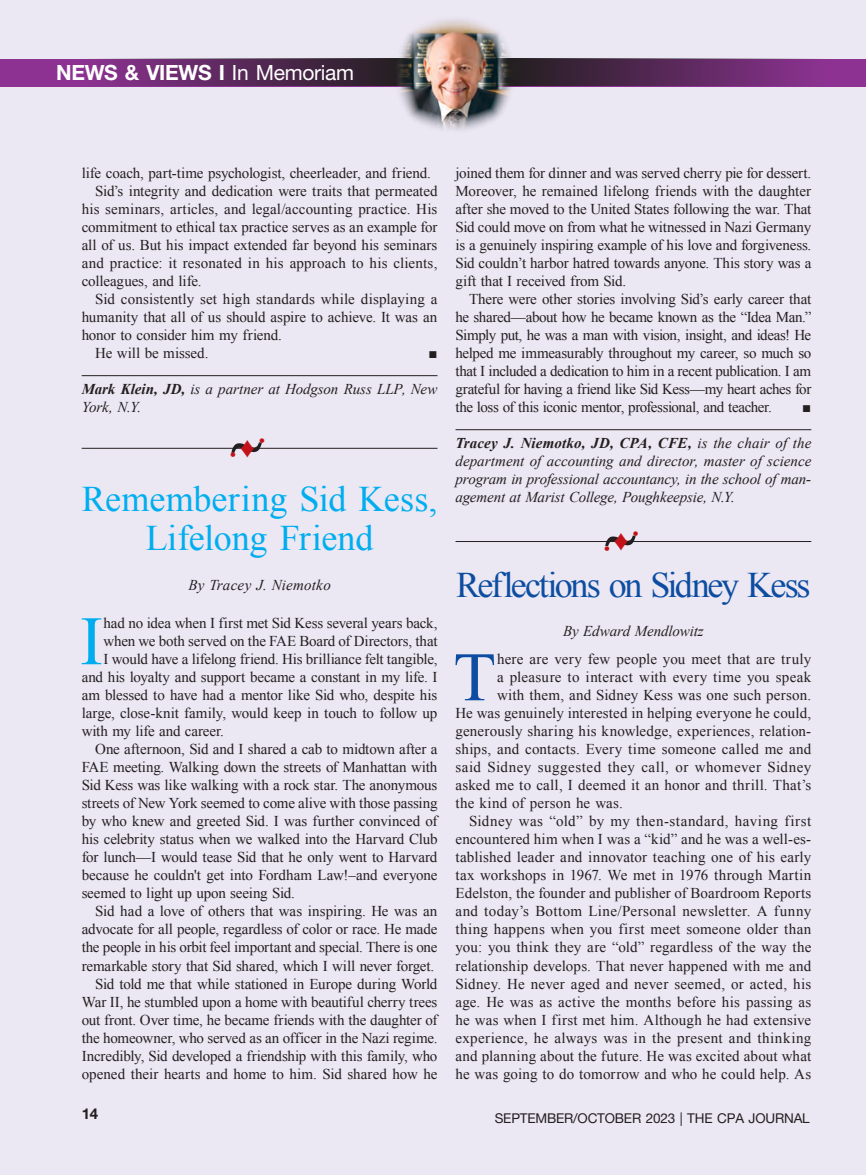
<style>
.page{position:relative;width:866px;height:1175px;background:#fff}
.page>*{position:absolute;margin:0;border:0;box-sizing:border-box;transform-origin:0 0}
.t1{font:69.3px "Times New Roman";color:#00aeef}
.t2{font:69.3px "Times New Roman";color:#0d4da1}
.t3{font:52.5px "Helvetica";color:#231f20}
.t4{font:36px/39px "Times New Roman";letter-spacing:-.005em;color:#00aeef;text-align:center}
.t5{font:36px "Times New Roman";letter-spacing:-.065em;color:#0d4da1}
.t6{font:36px "Helvetica";color:#c4121a}
.t7{font:700 21px "Helvetica Neue LT Std";letter-spacing:-.015em;color:#fff}
.t8{font:15px/18px "Times New Roman";color:#231f20;text-align:justify}
.t9{font:italic 15px/18px "Times New Roman";letter-spacing:-.01em;color:#231f20}
.t10{font:15px "Times New Roman";letter-spacing:.025em;color:#231f20}
.t11{font:15px "Times New Roman";letter-spacing:.02em;color:#231f20}
.t12{font:15px "Times New Roman";letter-spacing:.03em;color:#231f20}
.t13{font:italic 15px "Times New Roman";letter-spacing:.015em;color:#231f20}
.t14{font:700 15px "Helvetica Neue LT Std";color:#231f20}
.t15{font:13.5px "Helvetica Neue LT Std";letter-spacing:-.015em;color:#231f20}
.s1{font-weight:400}
.s2{font-weight:700}
.s3{font-family:"Times New Roman";font-size:28.5px;color:#c4121a}
</style>
<div class="page">
<div style="left:0;top:0;width:865px;height:1174px;background:#ebe7f3"></div>
<svg style="left:531px;top:58px;width:334px;height:28px;background:#622d64"></svg>
<svg style="left:0;top:58px;width:378px;height:28px;background:#692f6b"></svg>
<img style="left:378px;top:19px;width:153px;height:111px">
<hr style="left:82px;top:375px;width:355px;height:1px;background:#231f20">
<hr style="left:455px;top:429px;width:356px;height:1px;background:#231f20">
<hr style="left:455px;top:541px;width:356px;height:1px;background:#231f20">
<hr style="left:82px;top:448px;width:355px;height:1px;background:#231f20">
<h3 class="t7" style="left:56px;top:60px;width:299px">NEWS &amp; VIEWS I <span class="s1">In Memoriam</span></h3>
<p class="t8" style="left:82px;top:163px;width:351px">life coach, part-time psychologist, cheerleader, and friend.</p>
<p class="t8" style="left:95px;top:181px;width:344px">Sid’s integrity and dedication were traits that permeated</p>
<p class="t8" style="left:82px;top:199px;width:357px">his seminars, articles, and legal/accounting practice. His</p>
<p class="t8" style="left:82px;top:217px;width:357px">commitment to ethical tax practice serves as an example for</p>
<p class="t8" style="left:82px;top:235px;width:357px">all of us. But his impact extended far beyond his seminars</p>
<p class="t8" style="left:82px;top:253px;width:357px">and practice: it resonated in his approach to his clients,</p>
<p class="t8" style="left:82px;top:271px;width:121px">colleagues, and life.</p>
<p class="t8" style="left:95px;top:289px;width:343px">Sid consistently set high standards while displaying a</p>
<p class="t8" style="left:82px;top:307px;width:357px">humanity that all of us should aspire to achieve. It was an</p>
<p class="t8" style="left:82px;top:325px;width:202px">honor to consider him my friend.</p>
<p class="t8" style="left:95px;top:343px;width:115px">He will be missed.</p>
<p class="t8" style="left:428px;top:343px;width:11px">■</p>
<p class="t9" style="left:82px;top:379px;width:357px"><span class="s2">Mark Klein, JD,</span> is a partner at Hodgson Russ LLP, New<br>York, N.Y.</p>
<h2 class="t3" style="left:231px;top:402px;width:38px">~<span class="s3">♦</span> <sup>·</sup></h2>
<h3 class="t6" style="left:228px;top:427px;width:12px">·</h3>
<h3 class="t4" style="left:82px;top:479px;width:357px">Remembering Sid Kess,<br>Lifelong Friend</h3>
<p class="t13" style="left:188px;top:574px;width:144px">By Tracey J. Niemotko</p>
<h1 class="t1" style="left:80px;top:594px;width:25px">I</h1>
<p class="t8" style="left:104px;top:613px;width:335px">had no idea when I first met Sid Kess several years back,</p>
<p class="t8" style="left:104px;top:631px;width:335px">when we both served on the FAE Board of Directors, that</p>
<p class="t8" style="left:104px;top:649px;width:335px">I would have a lifelong friend. His brilliance felt tangible,</p>
<p class="t8" style="left:82px;top:667px;width:357px">and his loyalty and support became a constant in my life. I</p>
<p class="t8" style="left:82px;top:685px;width:357px">am blessed to have had a mentor like Sid who, despite his</p>
<p class="t8" style="left:82px;top:703px;width:357px">large, close-knit family, would keep in touch to follow up</p>
<p class="t8" style="left:82px;top:721px;width:144px">with my life and career.</p>
<p class="t8" style="left:95px;top:739px;width:344px">One afternoon, Sid and I shared a cab to midtown after a</p>
<p class="t8" style="left:82px;top:757px;width:357px">FAE meeting. Walking down the streets of Manhattan with</p>
<p class="t8" style="left:82px;top:775px;width:357px">Sid Kess was like walking with a rock star. The anonymous</p>
<p class="t8" style="left:82px;top:793px;width:357px">streets of New York seemed to come alive with those passing</p>
<p class="t8" style="left:82px;top:811px;width:357px">by who knew and greeted Sid. I was further convinced of</p>
<p class="t8" style="left:82px;top:829px;width:357px">his celebrity status when we walked into the Harvard Club</p>
<p class="t8" style="left:82px;top:847px;width:357px">for lunch—I would tease Sid that he only went to Harvard</p>
<p class="t8" style="left:82px;top:865px;width:357px">because he couldn't get into Fordham Law!–and everyone</p>
<p class="t8" style="left:82px;top:883px;width:215px">seemed to light up upon seeing Sid.</p>
<p class="t8" style="left:95px;top:901px;width:343px">Sid had a love of others that was inspiring. He was an</p>
<p class="t8" style="left:82px;top:919px;width:357px">advocate for all people, regardless of color or race. He made</p>
<p class="t8" style="left:82px;top:937px;width:357px">the people in his orbit feel important and special. There is one</p>
<p class="t8" style="left:82px;top:955px;width:354px">remarkable story that Sid shared, which I will never forget.</p>
<p class="t8" style="left:95px;top:973px;width:344px">Sid told me that while stationed in Europe during World</p>
<p class="t8" style="left:82px;top:991px;width:357px">War II, he stumbled upon a home with beautiful cherry trees</p>
<p class="t8" style="left:82px;top:1009px;width:357px">out front. Over time, he became friends with the daughter of</p>
<p class="t8" style="left:82px;top:1027px;width:357px">the homeowner, who served as an officer in the Nazi regime.</p>
<p class="t8" style="left:82px;top:1045px;width:357px">Incredibly, Sid developed a friendship with this family, who</p>
<p class="t8" style="left:82px;top:1063px;width:357px">opened their hearts and home to him. Sid shared how he</p>
<p class="t8" style="left:455px;top:163px;width:357px">joined them for dinner and was served cherry pie for dessert.<br>Moreover, he remained lifelong friends with the daughter after she moved to the United States following the war. That Sid could move on from what he witnessed in Nazi Germany is a genuinely inspiring example of his love and forgiveness.<br>Sid couldn’t harbor hatred towards anyone. This story was a gift that I received from Sid.</p>
<p class="t8" style="left:455px;top:289px;width:357px;text-indent:14px">There were other stories involving Sid’s early career that he shared—about how he became known as the “Idea Man.” Simply put, he was a man with vision, insight, and ideas! He helped me immeasurably throughout my career, so much so that I included a dedication to him in a recent publication. I am grateful for having a friend like Sid Kess—my heart aches for the loss of this iconic mentor, professional, and teacher.</p>
<p class="t8" style="left:801px;top:397px;width:11px">■</p>
<p class="t9" style="left:455px;top:433px;width:357px;text-align:justify"><span class="s2">Tracey J. Niemotko, JD, CPA, CFE,</span> is the chair of the department of accounting and director, master of science program in professional accountancy, in the school of man&shy;agement at Marist College, Poughkeepsie, N.Y.</p>
<h2 class="t3" style="left:604px;top:495px;width:38px">~<span class="s3">♦</span> <sup>·</sup></h2>
<h3 class="t6" style="left:602px;top:520px;width:12px">·</h3>
<h3 class="t5" style="left:456px;top:560px;width:356px">Reflections on Sidney Kess</h3>
<p class="t9" style="left:563px;top:621px;width:142px">By Edward Mendlowitz</p>
<h1 class="t2" style="left:453px;top:630px;width:44px">T</h1>
<p class="t8" style="left:497px;top:649px;width:316px">here are very few people you meet that are truly</p>
<p class="t11" style="left:497px;top:667px;width:316px">a pleasure to interact with every time you speak</p>
<p class="t8" style="left:497px;top:685px;width:316px">with them, and Sidney Kess was one such person.</p>
<p class="t8" style="left:455px;top:703px;width:357px">He was genuinely interested in helping everyone he could,</p>
<p class="t8" style="left:455px;top:721px;width:357px">generously sharing his knowledge, experiences, relation-</p>
<p class="t8" style="left:455px;top:739px;width:357px">ships, and contacts. Every time someone called me and</p>
<p class="t12" style="left:455px;top:757px;width:357px">said Sidney suggested they call, or whomever Sidney</p>
<p class="t8" style="left:455px;top:775px;width:357px">asked me to call, I deemed it an honor and thrill. That’s</p>
<p class="t8" style="left:455px;top:793px;width:169px">the kind of person he was.</p>
<p class="t10" style="left:469px;top:811px;width:343px">Sidney was “old” by my then-standard, having first</p>
<p class="t8" style="left:455px;top:829px;width:357px">encountered him when I was a “kid” and he was a well-es-</p>
<p class="t8" style="left:455px;top:847px;width:357px">tablished leader and innovator teaching one of his early</p>
<p class="t8" style="left:455px;top:865px;width:357px">tax workshops in 1967. We met in 1976 through Martin</p>
<p class="t8" style="left:455px;top:883px;width:357px">Edelston, the founder and publisher of Boardroom Reports</p>
<p class="t10" style="left:455px;top:901px;width:357px">and today’s Bottom Line/Personal newsletter. A funny</p>
<p class="t11" style="left:455px;top:919px;width:357px">thing happens when you first meet someone older than</p>
<p class="t8" style="left:455px;top:937px;width:357px">you: you think they are “old” regardless of the way the</p>
<p class="t8" style="left:455px;top:955px;width:357px">relationship develops. That never happened with me and</p>
<p class="t8" style="left:455px;top:973px;width:357px">Sidney. He never aged and never seemed, or acted, his</p>
<p class="t8" style="left:455px;top:991px;width:357px">age. He was as active the months before his passing as</p>
<p class="t8" style="left:455px;top:1009px;width:357px">he was when I first met him. Although he had extensive</p>
<p class="t10" style="left:455px;top:1027px;width:357px">experience, he always was in the present and thinking</p>
<p class="t8" style="left:455px;top:1045px;width:357px">and planning about the future. He was excited about what</p>
<p class="t8" style="left:455px;top:1063px;width:357px">he was going to do tomorrow and who he could help. As</p>
<p class="t14" style="left:82px;top:1104px;width:18px">14</p>
<p class="t15" style="left:494px;top:1109px;width:316px">SEPTEMBER/OCTOBER 2023 | THE CPA JOURNAL</p>
</div>
